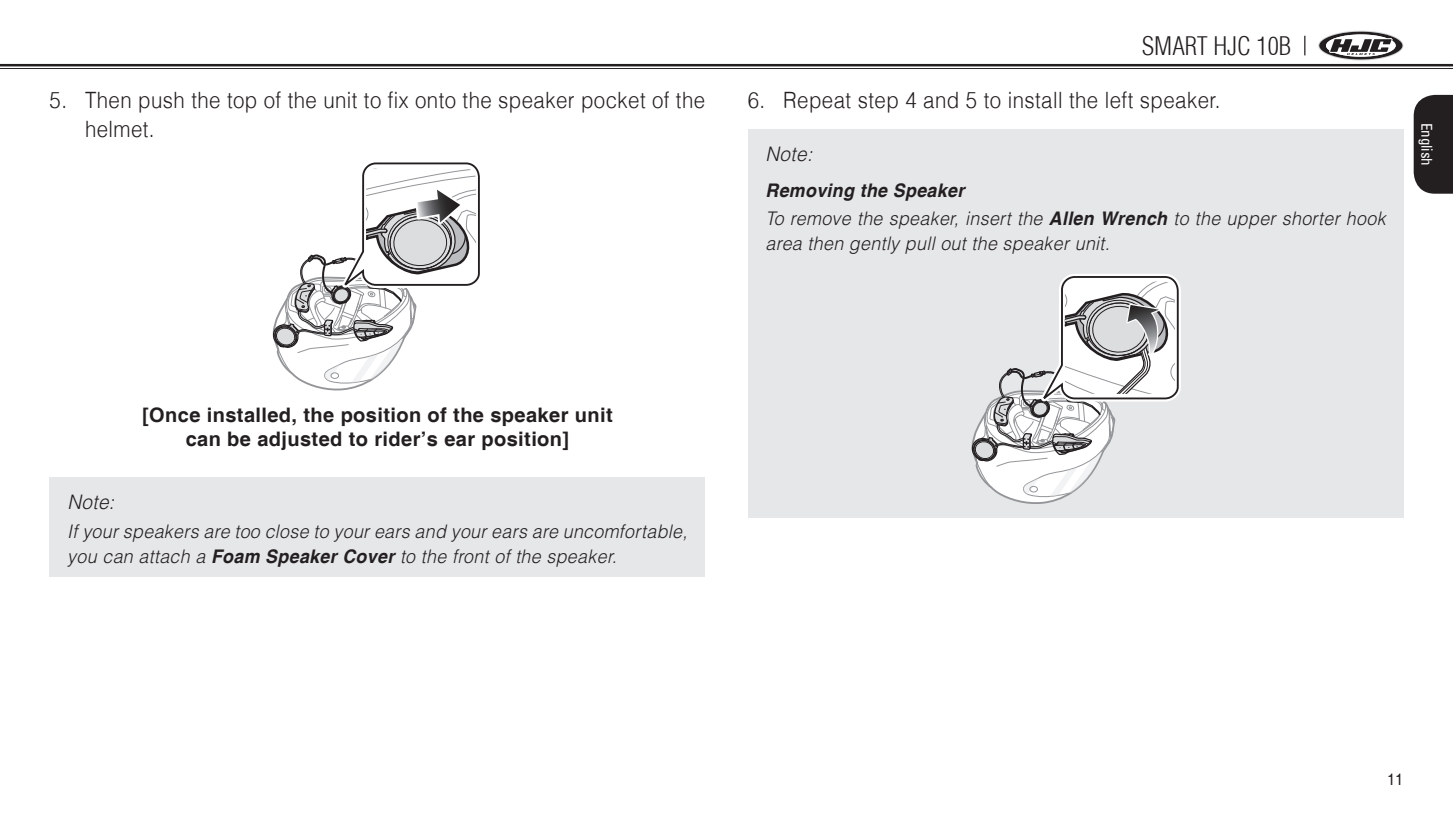
<style>
.page{position:relative;width:1453px;height:815px;background:#fff}
.page>*{position:absolute;margin:0;border:0;box-sizing:border-box;transform-origin:0 0}
.t1{font:300 condensed 25px "Helvetica";color:#231f20}
.t2{font:300 22.5px/28.2px "Helvetica LT";letter-spacing:.02em;color:#231f20;scale:.91 1}
.t3{font:700 20px/24px "Helvetica";letter-spacing:.02em;color:#231f20;text-align:center}
.t4{font:italic 300 20px "Helvetica";letter-spacing:.02em;color:#231f20;scale:.95 1}
.t5{font:italic 300 18.75px/25px "Helvetica";letter-spacing:.02em;color:#231f20;scale:.95 1}
.t6{font:16.25px "Helvetica";color:#231f20;scale:.9 1}
.t7{font:condensed 15px "Univers";color:#fff}
.s1{font-weight:700}
</style>
<div class="page">
<svg style="left:0;top:66px;width:1453px;height:1px"></svg>
<hr style="left:0;top:64px;width:1453px;height:2px;background:#231f20">
<hr style="left:0;top:68px;width:1453px;height:1px;background:#231f20">
<svg style="left:1304px;top:36px;width:1px;height:19px"></svg>
<svg style="left:1413px;top:95px;width:40px;height:99px;background:#312d2e"></svg>
<svg style="left:1318px;top:31px;width:85px;height:29px"></svg>
<svg style="left:273px;top:162px;width:207px;height:228px"></svg>
<div style="left:50px;top:478px;width:655px;height:99px;background:#e6e7e9"></div>
<div style="left:748px;top:130px;width:655px;height:388px;background:#e6e7e9"></div>
<svg style="left:972px;top:274px;width:209px;height:230px"></svg>
<p class="t2" style="left:85px;top:86px;width:683px;text-indent:-35px">5. Then push the top of the unit to fix onto the speaker pocket of the helmet.</p>
<h1 class="t1" style="left:1142px;top:30px;width:151px">SMART HJC 10B</h1>
<p class="t2" style="left:748px;top:86px;width:521px">6. Repeat step 4 and 5 to install the left speaker.</p>
<p class="t4" style="left:765px;top:141px;width:51px">Note:</p>
<p class="t5" style="left:765px;top:175px;width:654px;line-height:28.5px"><span class="s1">Removing the Speaker<br></span>To remove the speaker, insert the <span class="s1">Allen Wrench</span> to the upper shorter hook</p>
<p class="t5" style="left:765px;top:231px;width:364px">area then gently pull out the speaker unit.</p>
<p class="t7" style="left:1436px;top:123px;width:45px;rotate:90deg">English</p>
<p class="t3" style="left:142px;top:404px;width:472px">[Once installed, the position of the speaker unit can be adjusted to rider’s ear position]</p>
<p class="t4" style="left:67px;top:490px;width:51px">Note:</p>
<p class="t5" style="left:67px;top:518px;width:654px">If your speakers are too close to your ears and your ears are uncomfortable, you can attach a <span class="s1">Foam Speaker Cover</span> to the front of the speaker.</p>
<p class="t6" style="left:1387px;top:770px;width:20px">11</p>
</div>
